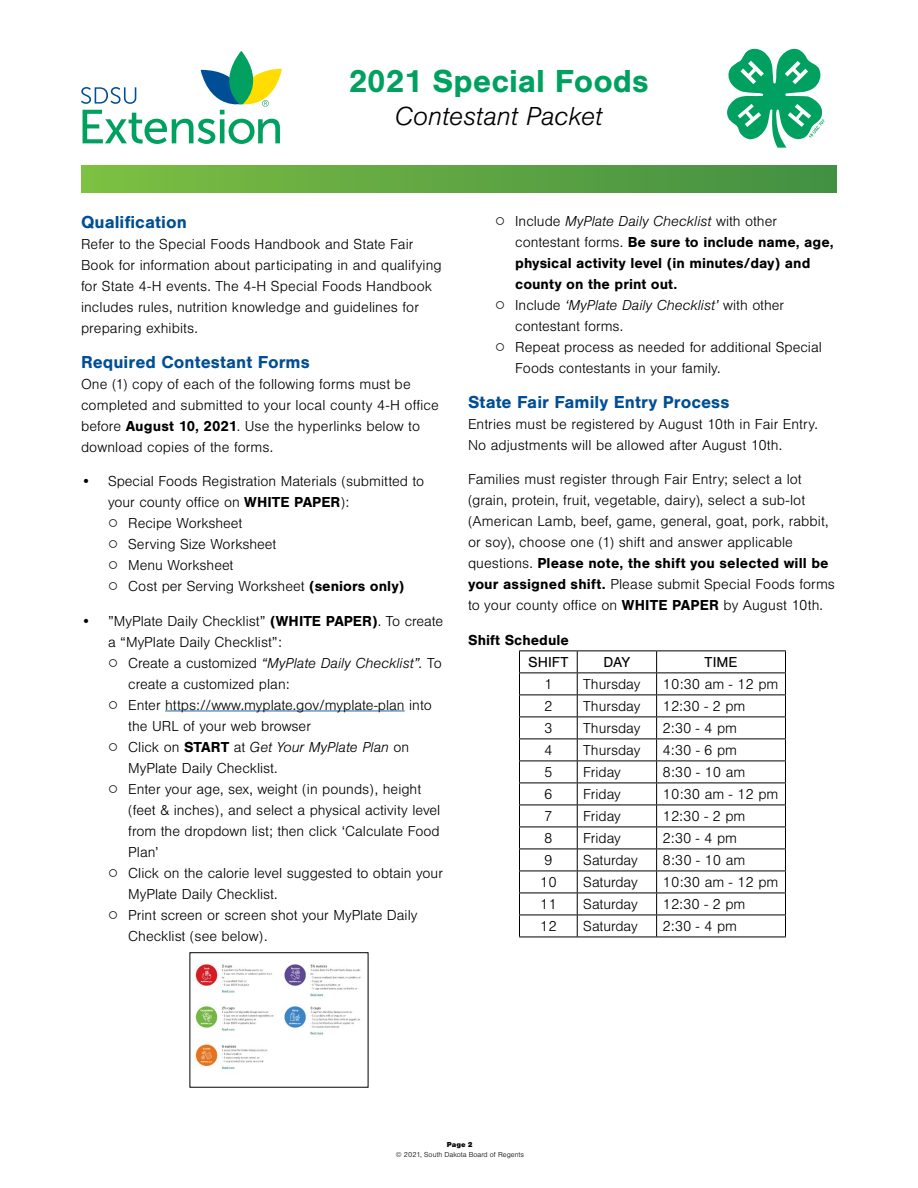
<style>
.page{position:relative;width:918px;height:1188px;background:#fff}
.page>*{position:absolute;margin:0;border:0;box-sizing:border-box;transform-origin:0 0}
.t1{font:700 33px "Nimbus San";color:#00a160}
.t2{font:italic 300 27px "Nimbus San";color:#000}
.t3{font:700 18px "Nimbus San";color:#004e95}
.t4{font:300 15px/21px "Nimbus San";color:#000}
.t5{font:700 15px/21px "Nimbus San";color:#000}
.t6{font:15px "Nimbus San";color:#000}
.t7{font:300 7.5px "Nimbus San";color:#000}
.t8{font:900 7.5px "Nimbus San";color:#000}
.s1{font-weight:700}
.s2{font-style:italic}
.s3{font-weight:300}
.s4{font-weight:300;font-style:italic}
</style>
<div class="page">
<svg style="left:81px;top:51px;width:201px;height:93px"></svg>
<svg style="left:727px;top:48px;width:98px;height:100px"></svg>
<div style="left:81px;top:165px;width:756px;height:27px;background:linear-gradient(to right,#7dbf42,#428f43)"></div>
<hr style="left:165px;top:711px;width:240px;height:1px;background:#215e9e">
<img style="left:195px;top:964px;width:166px;height:105px">
<hr style="left:519px;top:651px;width:58px;height:1px;background:#000">
<hr style="left:577px;top:651px;width:80px;height:1px;background:#000">
<hr style="left:657px;top:651px;width:129px;height:1px;background:#000">
<hr style="left:519px;top:673px;width:58px;height:1px;background:#000">
<hr style="left:577px;top:673px;width:80px;height:1px;background:#000">
<hr style="left:657px;top:673px;width:129px;height:1px;background:#000">
<hr style="left:519px;top:695px;width:58px;height:1px;background:#000">
<hr style="left:577px;top:695px;width:80px;height:1px;background:#000">
<hr style="left:657px;top:695px;width:129px;height:1px;background:#000">
<hr style="left:519px;top:717px;width:58px;height:1px;background:#000">
<hr style="left:577px;top:717px;width:80px;height:1px;background:#000">
<hr style="left:657px;top:717px;width:129px;height:1px;background:#000">
<hr style="left:519px;top:739px;width:58px;height:1px;background:#000">
<hr style="left:577px;top:739px;width:80px;height:1px;background:#000">
<hr style="left:657px;top:739px;width:129px;height:1px;background:#000">
<hr style="left:519px;top:761px;width:58px;height:1px;background:#000">
<hr style="left:577px;top:761px;width:80px;height:1px;background:#000">
<hr style="left:657px;top:761px;width:129px;height:1px;background:#000">
<hr style="left:519px;top:783px;width:58px;height:1px;background:#000">
<hr style="left:577px;top:783px;width:80px;height:1px;background:#000">
<hr style="left:657px;top:783px;width:129px;height:1px;background:#000">
<hr style="left:519px;top:805px;width:58px;height:1px;background:#000">
<hr style="left:577px;top:805px;width:80px;height:1px;background:#000">
<hr style="left:657px;top:805px;width:129px;height:1px;background:#000">
<hr style="left:519px;top:827px;width:58px;height:1px;background:#000">
<hr style="left:577px;top:827px;width:80px;height:1px;background:#000">
<hr style="left:657px;top:827px;width:129px;height:1px;background:#000">
<hr style="left:519px;top:849px;width:58px;height:1px;background:#000">
<hr style="left:577px;top:849px;width:80px;height:1px;background:#000">
<hr style="left:657px;top:849px;width:129px;height:1px;background:#000">
<hr style="left:519px;top:871px;width:58px;height:1px;background:#000">
<hr style="left:577px;top:871px;width:80px;height:1px;background:#000">
<hr style="left:657px;top:871px;width:129px;height:1px;background:#000">
<hr style="left:519px;top:893px;width:58px;height:1px;background:#000">
<hr style="left:577px;top:893px;width:80px;height:1px;background:#000">
<hr style="left:657px;top:893px;width:129px;height:1px;background:#000">
<hr style="left:519px;top:915px;width:58px;height:1px;background:#000">
<svg style="left:519px;top:651px;width:1px;height:286px"></svg>
<hr style="left:577px;top:915px;width:80px;height:1px;background:#000">
<svg style="left:577px;top:651px;width:1px;height:286px"></svg>
<hr style="left:657px;top:915px;width:129px;height:1px;background:#000">
<svg style="left:656px;top:651px;width:1px;height:286px"></svg>
<svg style="left:785px;top:651px;width:1px;height:286px"></svg>
<hr style="left:519px;top:937px;width:58px;height:1px;background:#000">
<hr style="left:577px;top:937px;width:80px;height:1px;background:#000">
<hr style="left:657px;top:937px;width:129px;height:1px;background:#000">
<h1 class="t1" style="left:349px;top:63px;width:301px">2021 Special Foods</h1>
<h2 class="t2" style="left:395px;top:101px;width:209px">Contestant Packet</h2>
<p class="t3" style="left:81px;top:212px;width:107px">Qualification</p>
<p class="t4" style="left:81px;top:234px;width:362px">Refer to the Special Foods Handbook and State Fair Book for information about participating in and qualifying for State 4-H events. The 4-H Special Foods Handbook includes rules, nutrition knowledge and guidelines for preparing exhibits.</p>
<p class="t3" style="left:81px;top:351px;width:230px">Required Contestant Forms</p>
<p class="t4" style="left:81px;top:373px;width:359px">One (1) copy of each of the following forms must be completed and submitted to your local county 4-H office before <span class="s1">August 10, 2021</span>. Use the hyperlinks below to download copies of the forms.</p>
<p class="t4" style="left:108px;top:471px;width:318px;text-indent:-27px">• Special Foods Registration Materials (submitted to your county office on <span class="s1">WHITE PAPER</span>):</p>
<p class="t4" style="left:108px;top:513px;width:136px">○ Recipe Worksheet</p>
<p class="t4" style="left:108px;top:534px;width:170px">○ Serving Size Worksheet</p>
<p class="t4" style="left:108px;top:555px;width:127px">○ Menu Worksheet</p>
<p class="t4" style="left:108px;top:576px;width:298px">○ Cost per Serving Worksheet <span class="s1">(seniors only)</span></p>
<p class="t4" style="left:108px;top:610px;width:337px;text-indent:-27px">• ”MyPlate Daily Checklist” <span class="s1">(WHITE PAPER)</span>. To create a “MyPlate Daily Checklist”:</p>
<p class="t4" style="left:128px;top:652px;width:315px;text-indent:-20px">○ Create a customized <span class="s2">“MyPlate Daily Checklist”.</span> To create a customized plan:</p>
<p class="t4" style="left:128px;top:694px;width:305px;text-indent:-20px">○ Enter https://www.myplate.gov/myplate-plan into the URL of your web browser</p>
<p class="t4" style="left:128px;top:736px;width:282px;text-indent:-20px">○ Click on <span class="s1">START</span> at <span class="s2">Get Your MyPlate Plan</span> on<br>MyPlate Daily Checklist.</p>
<p class="t4" style="left:128px;top:778px;width:314px;text-indent:-20px">○ Enter your age, sex, weight (in pounds), height (feet &amp; inches), and select a physical activity level from the dropdown list; then click ‘Calculate Food Plan’</p>
<p class="t4" style="left:128px;top:862px;width:316px;text-indent:-20px">○ Click on the calorie level suggested to obtain your<br>MyPlate Daily Checklist.</p>
<p class="t4" style="left:128px;top:904px;width:291px;text-indent:-20px">○ Print screen or screen shot your MyPlate Daily<br>Checklist (see below).</p>
<p class="t5" style="left:515px;top:211px;width:320px;text-indent:-20px"><span class="s3">○ Include</span> <span class="s4">MyPlate Daily Checklist</span> <span class="s3">with other contestant forms.</span> Be sure to include name, age, physical activity level (in minutes/day) and county on the print out.</p>
<p class="t4" style="left:515px;top:295px;width:270px;text-indent:-20px">○ Include <span class="s2">‘MyPlate Daily Checklist’</span> with other contestant forms.</p>
<p class="t4" style="left:515px;top:337px;width:308px;text-indent:-20px">○ Repeat process as needed for additional Special<br>Foods contestants in your family.</p>
<p class="t3" style="left:468px;top:391px;width:263px">State Fair Family Entry Process</p>
<p class="t4" style="left:468px;top:413px;width:351px">Entries must be registered by August 10th in Fair Entry.<br>No adjustments will be allowed after August 10th.</p>
<p class="t4" style="left:468px;top:469px;width:369px">Families must register through Fair Entry; select a lot (grain, protein, fruit, vegetable, dairy), select a sub-lot (American Lamb, beef, game, general, goat, pork, rabbit, or soy), choose one (1) shift and answer applicable questions. <span class="s1">Please note, the shift you selected will be your assigned shift.</span> Please submit Special Foods forms to your county office on <span class="s1">WHITE PAPER</span> by August 10th.</p>
<p class="t5" style="left:468px;top:629px;width:102px">Shift Schedule</p>
<p class="t6" style="left:528px;top:654px;width:42px">SHIFT</p>
<p class="t6" style="left:604px;top:654px;width:28px">DAY</p>
<p class="t6" style="left:705px;top:654px;width:34px">TIME</p>
<p class="t4" style="left:544px;top:674px;width:10px">1</p>
<p class="t4" style="left:583px;top:674px;width:59px">Thursday</p>
<p class="t4" style="left:663px;top:674px;width:117px">10:30 am - 12 pm</p>
<p class="t4" style="left:544px;top:696px;width:10px">2</p>
<p class="t4" style="left:583px;top:696px;width:59px">Thursday</p>
<p class="t4" style="left:663px;top:696px;width:84px">12:30 - 2 pm</p>
<p class="t4" style="left:544px;top:718px;width:10px">3</p>
<p class="t4" style="left:583px;top:718px;width:59px">Thursday</p>
<p class="t4" style="left:663px;top:718px;width:76px">2:30 - 4 pm</p>
<p class="t4" style="left:544px;top:740px;width:10px">4</p>
<p class="t4" style="left:583px;top:740px;width:59px">Thursday</p>
<p class="t4" style="left:663px;top:740px;width:76px">4:30 - 6 pm</p>
<p class="t4" style="left:544px;top:762px;width:10px">5</p>
<p class="t4" style="left:583px;top:762px;width:39px">Friday</p>
<p class="t4" style="left:663px;top:762px;width:84px">8:30 - 10 am</p>
<p class="t4" style="left:544px;top:784px;width:10px">6</p>
<p class="t4" style="left:583px;top:784px;width:39px">Friday</p>
<p class="t4" style="left:663px;top:784px;width:117px">10:30 am - 12 pm</p>
<p class="t4" style="left:544px;top:806px;width:10px">7</p>
<p class="t4" style="left:583px;top:806px;width:39px">Friday</p>
<p class="t4" style="left:663px;top:806px;width:84px">12:30 - 2 pm</p>
<p class="t4" style="left:544px;top:828px;width:10px">8</p>
<p class="t4" style="left:583px;top:828px;width:39px">Friday</p>
<p class="t4" style="left:663px;top:828px;width:76px">2:30 - 4 pm</p>
<p class="t4" style="left:544px;top:850px;width:10px">9</p>
<p class="t4" style="left:583px;top:850px;width:56px">Saturday</p>
<p class="t4" style="left:663px;top:850px;width:84px">8:30 - 10 am</p>
<p class="t4" style="left:540px;top:872px;width:18px">10</p>
<p class="t4" style="left:583px;top:872px;width:56px">Saturday</p>
<p class="t4" style="left:663px;top:872px;width:117px">10:30 am - 12 pm</p>
<p class="t4" style="left:540px;top:894px;width:18px">11</p>
<p class="t4" style="left:583px;top:894px;width:56px">Saturday</p>
<p class="t4" style="left:663px;top:894px;width:84px">12:30 - 2 pm</p>
<p class="t4" style="left:540px;top:916px;width:18px">12</p>
<p class="t4" style="left:583px;top:916px;width:56px">Saturday</p>
<p class="t4" style="left:663px;top:916px;width:76px">2:30 - 4 pm</p>
<p class="t8" style="left:447px;top:1140px;width:27px">Page 2</p>
<p class="t7" style="left:396px;top:1151px;width:130px">© 2021, South Dakota Board of Regents</p>
</div>
